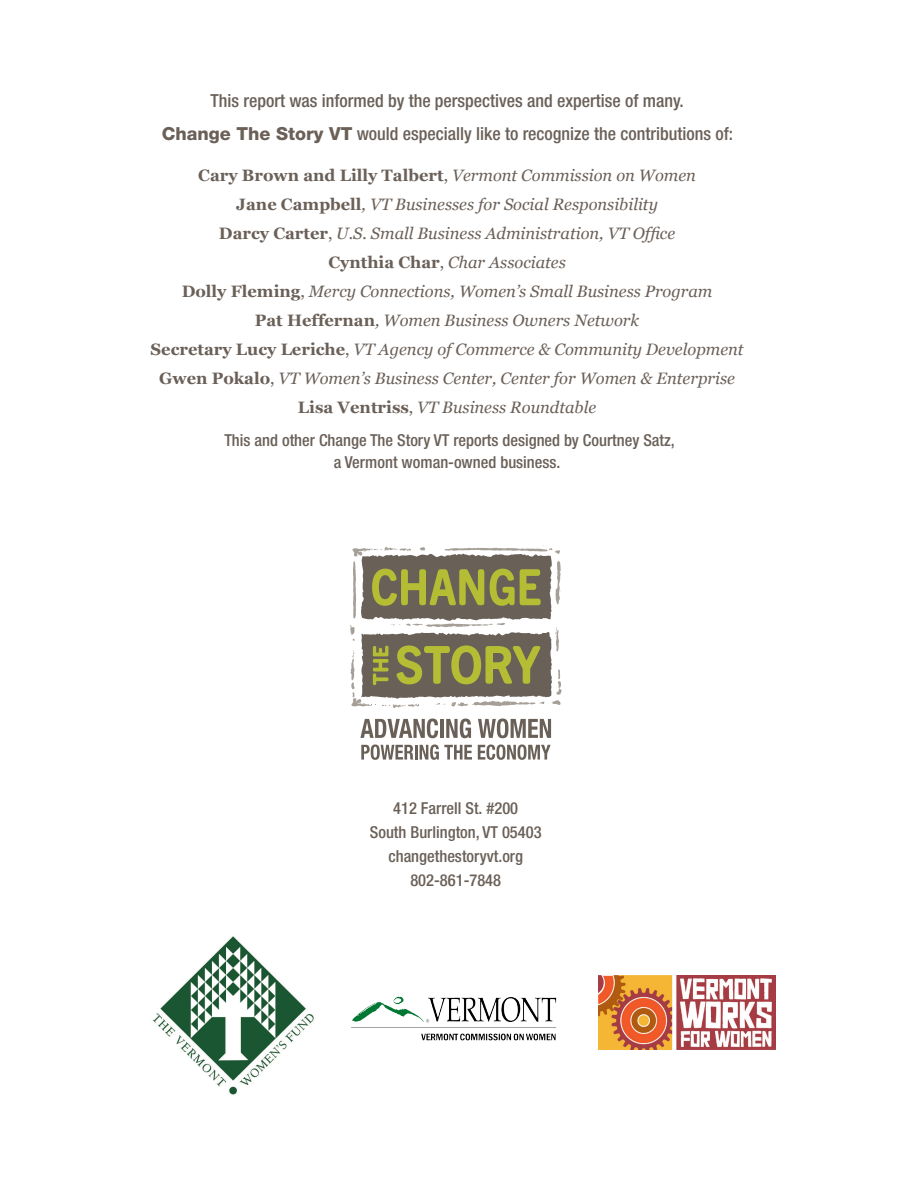
<style>
.page{position:relative;width:918px;height:1188px;background:#fff}
.page>*{position:absolute;margin:0;border:0;box-sizing:border-box;transform-origin:0 0}
.t1{font:500 condensed 18px "Helvetica Neue LT Std";color:#6a6058}
.t2{font:italic 16.5px "Georgia";color:#6a6058}
.t3{font:500 condensed 16.5px "Helvetica Neue LT Std";color:#6a6058}
.t4{font:500 condensed 16.5px "Helvetica Neue";color:#6a6058}
.t5{font:700 16.5px "Georgia";color:#6a6058}
.s1{font-weight:800;font-stretch:normal}
.s2{font-weight:400}
.s3{font-weight:400;font-style:italic}
.s4{font-weight:700;font-style:normal}
.s5{font-style:normal}
</style>
<div class="page">
<svg style="left:350px;top:546px;width:212px;height:162px"></svg>
<svg style="left:360px;top:719px;width:78px;height:19px"></svg>
<hr style="left:440px;top:719px;width:4px;height:19px;background:#696057">
<svg style="left:446px;top:719px;width:25px;height:19px"></svg>
<svg style="left:478px;top:719px;width:73px;height:19px"></svg>
<svg style="left:361px;top:745px;width:52px;height:15px"></svg>
<hr style="left:415px;top:745px;width:3px;height:15px;background:#696057">
<svg style="left:420px;top:745px;width:52px;height:15px"></svg>
<svg style="left:478px;top:745px;width:73px;height:15px"></svg>
<img style="left:153px;top:936px;width:161px;height:159px">
<img style="left:351px;top:996px;width:206px;height:45px">
<img style="left:598px;top:975px;width:178px;height:74px">
<p class="t1" style="left:210px;top:90px;width:475px">This report was informed by the perspectives and expertise of many.</p>
<p class="t1" style="left:162px;top:123px;width:573px"><span class="s1">Change The Story VT</span> would especially like to recognize the contributions of:</p>
<p class="t5" style="left:198px;top:165px;width:499px">Cary Brown and Lilly Talbert<span class="s2">,</span> <span class="s3">Vermont Commission on Women</span></p>
<p class="t2" style="left:236px;top:194px;width:423px"><span class="s4">Jane Campbell</span>, VT Businesses for Social Responsibility</p>
<p class="t2" style="left:219px;top:223px;width:458px"><span class="s4">Darcy Carter</span><span class="s5">,</span> U.S. Small Business Administration, VT Office</p>
<p class="t2" style="left:328px;top:252px;width:239px"><span class="s4">Cynthia Char</span><span class="s5">,</span> Char Associates</p>
<p class="t2" style="left:182px;top:281px;width:532px"><span class="s4">Dolly Fleming</span><span class="s5">,</span> Mercy Connections, Women’s Small Business Program</p>
<p class="t2" style="left:255px;top:310px;width:386px"><span class="s4">Pat Heffernan</span>, Women Business Owners Network</p>
<p class="t2" style="left:151px;top:339px;width:595px"><span class="s4">Secretary Lucy Leriche</span><span class="s5">,</span> VT Agency of Commerce &amp; Community Development</p>
<p class="t2" style="left:159px;top:368px;width:577px"><span class="s4">Gwen Pokalo</span><span class="s5">,</span> VT Women’s Business Center, Center for Women &amp; Enterprise</p>
<p class="t2" style="left:298px;top:397px;width:300px"><span class="s4">Lisa Ventriss</span><span class="s5">,</span> VT Business Roundtable</p>
<p class="t3" style="left:224px;top:430px;width:452px">This and other Change The Story VT reports designed by Courtney Satz,</p>
<p class="t3" style="left:334px;top:452px;width:228px">a Vermont woman-owned business.</p>
<p class="t4" style="left:393px;top:799px;width:126px">412 Farrell St. #200</p>
<p class="t4" style="left:370px;top:823px;width:173px">South Burlington, VT 05403</p>
<p class="t4" style="left:389px;top:847px;width:136px">changethestoryvt.org</p>
<p class="t4" style="left:410px;top:871px;width:92px">802-861-7848</p>
</div>
